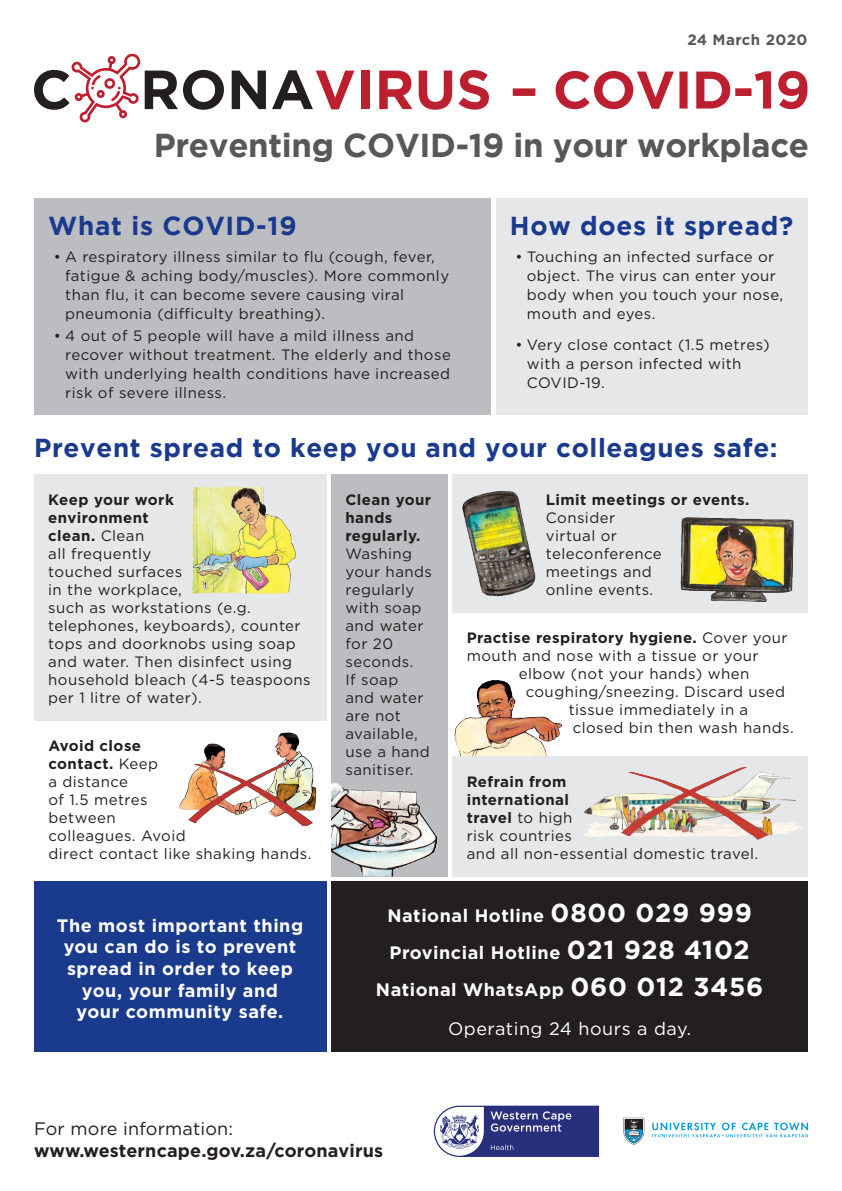
<style>
.page{position:relative;width:842px;height:1191px;background:#fff}
.page>*{position:absolute;margin:0;border:0;box-sizing:border-box;transform-origin:0 0}
.heading{font:700 33px "Gotham";letter-spacing:-.01em;color:#57585a}
.heading_blue{font:700 26px "Gotham";letter-spacing:.025em;color:#193a8d}
.body18{font:700 18px/21.6px "Gotham";letter-spacing:.03em;color:#fff;text-align:center}
.body15{font:700 18px/21.6px "Gotham";letter-spacing:.01em;color:#231f20}
.body18-2{font:18px "Gotham";letter-spacing:.03em;color:#fff}
.body15-2{font:15px/18px "Gotham";letter-spacing:.03em;color:#231f20}
.body15-3{font:700 15px "Gotham";letter-spacing:.03em;color:#231f20}
.body15-4{font:700 15px "Gotham";letter-spacing:.03em;color:#57585a}
.s1{font-weight:700}
.s2{font-weight:400}
.s3{font-size:26px}
</style>
<div class="page">
<svg style="left:652px;top:1122px;width:156px;height:15px"></svg>
<svg style="left:623px;top:1117px;width:21px;height:27px"></svg>
<div style="left:34px;top:474px;width:292px;height:246px;background:#e6e7e9"></div>
<div style="left:331px;top:474px;width:116px;height:402px;background:#bcbdc0"></div>
<div style="left:452px;top:756px;width:356px;height:120px;background:#e6e7e9"></div>
<div style="left:452px;top:474px;width:356px;height:138px;background:#e6e7e9"></div>
<div style="left:34px;top:199px;width:457px;height:216px;background:#bcbdc0"></div>
<div style="left:496px;top:199px;width:311px;height:216px;background:#e6e7e9"></div>
<svg style="left:34px;top:54px;width:190px;height:68px"></svg>
<svg style="left:232px;top:71px;width:34px;height:38px"></svg>
<svg style="left:272px;top:70px;width:82px;height:39px"></svg>
<div style="left:361px;top:71px;width:8px;height:38px;background:#bc1f30"></div>
<svg style="left:379px;top:71px;width:34px;height:38px"></svg>
<svg style="left:419px;top:71px;width:33px;height:39px"></svg>
<svg style="left:458px;top:70px;width:31px;height:40px"></svg>
<svg style="left:513px;top:71px;width:294px;height:38px"></svg>
<div style="left:331px;top:881px;width:477px;height:170px;background:#231f20"></div>
<div style="left:34px;top:881px;width:292px;height:170px;background:#193a8d"></div>
<img style="left:454px;top:680px;width:96px;height:76px">
<img style="left:584px;top:767px;width:166px;height:70px">
<img style="left:179px;top:732px;width:138px;height:93px">
<img style="left:192px;top:486px;width:104px;height:108px">
<img style="left:331px;top:783px;width:107px;height:93px">
<img style="left:680px;top:517px;width:114px;height:85px">
<img style="left:462px;top:491px;width:74px;height:106px">
<svg style="left:434px;top:1105px;width:165px;height:52px"></svg>
<p class="body15-4" style="left:687px;top:31px;width:122px">24 March 2020</p>
<p class="heading" style="left:154px;top:126px;width:657px">Preventing COVID-19 in your workplace</p>
<p class="heading_blue" style="left:48px;top:210px;width:250px">What is COVID-19</p>
<p class="body15-2" style="left:65px;top:247px;width:386px;line-height:19px;text-indent:-11px">• A respiratory illness similar to flu (cough, fever, fatigue &amp; aching body/muscles). More commonly than flu, it can become severe causing viral pneumonia (difficulty breathing).</p>
<p class="body15-2" style="left:65px;top:326px;width:387px;line-height:19px;text-indent:-11px">• 4 out of 5 people will have a mild illness and recover without treatment. The elderly and those with underlying health conditions have increased risk of severe illness.</p>
<p class="heading_blue" style="left:510px;top:210px;width:285px">How does it spread?</p>
<p class="body15-2" style="left:527px;top:247px;width:258px;line-height:19px;text-indent:-11px">• Touching an infected surface or object. The virus can enter your body when you touch your nose, mouth and eyes.</p>
<p class="body15-2" style="left:527px;top:334px;width:244px;line-height:19px;text-indent:-11px">• Very close contact (1.5 metres) with a person infected with<br>COVID-19.</p>
<p class="heading_blue" style="left:34px;top:433px;width:745px">Prevent spread to keep you and your colleagues safe:</p>
<p class="body15-2" style="left:48px;top:490px;width:264px"><span class="s1">Keep your work<br>environment<br>clean.</span> Clean<br>all frequently<br>touched surfaces<br>in the workplace,<br>such as workstations (e.g. telephones, keyboards), counter tops and doorknobs using soap and water. Then disinfect using household bleach (4-5 teaspoons per 1 litre of water).</p>
<p class="body15-2" style="left:345px;top:490px;width:88px"><span class="s1">Clean your hands regularly.<br></span>Washing your hands regularly with soap and water for 20 seconds.<br>If soap<br>and water are not available, use a hand sanitiser.</p>
<p class="body15-2" style="left:48px;top:736px;width:264px"><span class="s1">Avoid close<br>contact.</span> Keep<br>a distance<br>of 1.5 metres<br>between<br>colleagues. Avoid<br>direct contact like shaking hands.</p>
<p class="body15-2" style="left:546px;top:490px;width:205px"><span class="s1">Limit meetings or events.<br></span>Consider<br>virtual or<br>teleconference<br>meetings and<br>online events.</p>
<p class="body15-3" style="left:467px;top:629px;width:322px">Practise respiratory hygiene. <span class="s2">Cover your</span></p>
<p class="body15-2" style="left:467px;top:646px;width:293px">mouth and nose with a tissue or your</p>
<p class="body15-2" style="left:519px;top:664px;width:232px">elbow (not your hands) when</p>
<p class="body15-2" style="left:526px;top:682px;width:261px">coughing/sneezing. Discard used</p>
<p class="body15-2" style="left:569px;top:700px;width:181px">tissue immediately in a</p>
<p class="body15-2" style="left:573px;top:718px;width:222px">closed bin then wash hands.</p>
<p class="body15-2" style="left:467px;top:772px;width:293px"><span class="s1">Refrain from<br>international<br>travel</span> to high<br>risk countries<br>and all non-essential domestic travel.</p>
<p class="body18" style="left:57px;top:914px;width:248px">The most important thing you can do is to prevent spread in order to keep you, your family and<br>your community safe.</p>
<p class="body18" style="left:387px;top:905px;width:366px">National Hotline <span class="s3">0800 029 999</span></p>
<p class="body18" style="left:390px;top:941px;width:362px">Provincial Hotline <span class="s3">021 928 4102</span></p>
<p class="body18" style="left:376px;top:978px;width:389px">National WhatsApp <span class="s3">060 012 3456</span></p>
<p class="body18-2" style="left:448px;top:1017px;width:245px">Operating 24 hours a day.</p>
<p class="body15" style="left:34px;top:1117px;width:351px"><span class="s2">For more information: </span>www.westerncape.gov.za/coronavirus</p>
</div>
